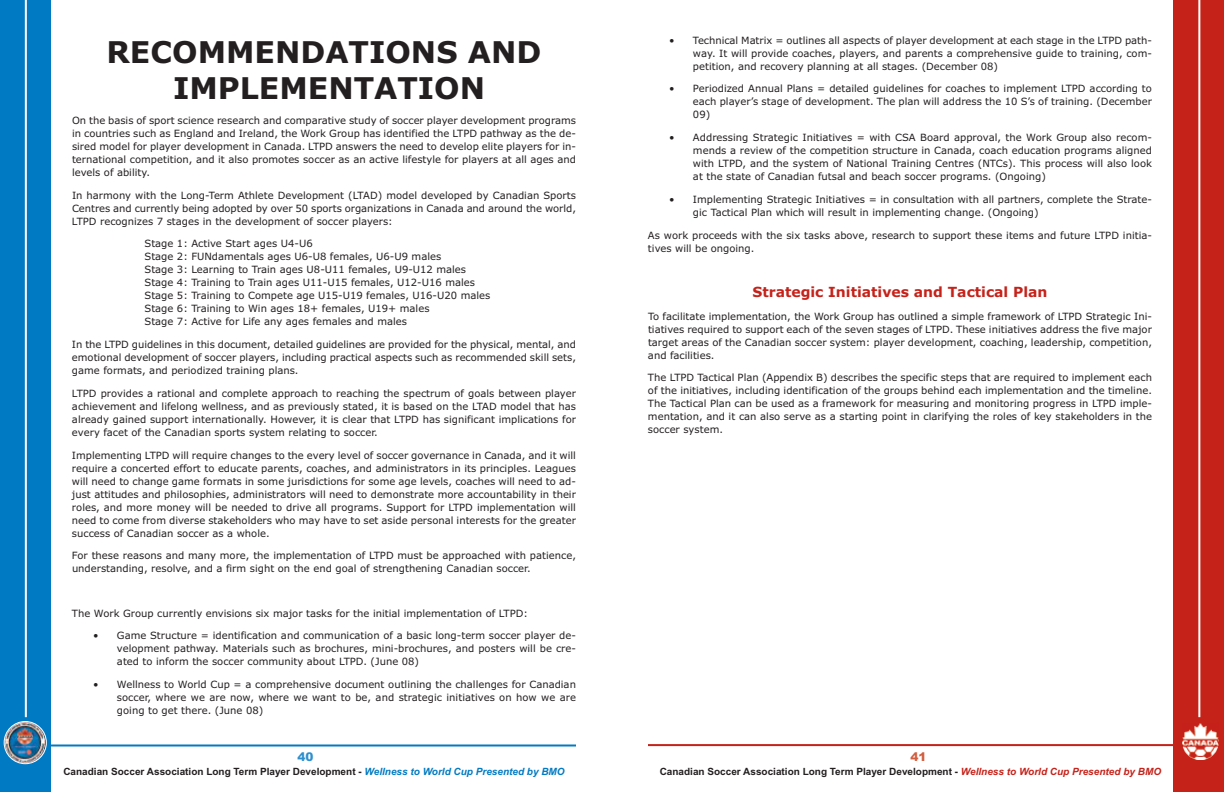
<style>
.page{position:relative;width:1224px;height:792px;background:#fff}
.page>*{position:absolute;margin:0;border:0;box-sizing:border-box;transform-origin:0 0}
.t1{font:700 30px/36px "Verdana";color:#231f20;text-align:center}
.t2{font:700 14px "Verdana";color:#c5221a}
.t3{font:900 12px "Arial";color:#d15e3f}
.t4{font:900 12px "Arial";color:#2e8fce}
.t5{font:10px/13px "Verdana";color:#231f20;text-align:justify}
.t6{font:700 10px "Arial";color:#231f20}
.s1{font-style:italic;color:#007ac2}
.s2{font-style:italic;color:#c5221a}
</style>
<div class="page">
<div style="left:1174px;top:0;width:50px;height:792px;background:#c5221a"></div>
<hr style="left:1198px;top:0;width:2px;height:717px;background:#fff">
<hr style="left:648px;top:744px;width:527px;height:2px;background:#c5221a">
<img style="left:1182px;top:723px;width:36px;height:36px">
<hr style="left:16px;top:744px;width:560px;height:2px;background:#007ac2">
<div style="left:0;top:0;width:51px;height:792px;background:#007ac2"></div>
<hr style="left:25px;top:0;width:2px;height:717px;background:#fff">
<img style="left:4px;top:721px;width:43px;height:43px">
<h1 class="t1" style="left:106px;top:35px;width:437px">RECOMMENDATIONS AND<br>IMPLEMENTATION</h1>
<p class="t5" style="left:72px;top:114px;width:506px">On the basis of sport science research and comparative study of soccer player development programs in countries such as England and Ireland, the Work Group has identified the LTPD pathway as the de&shy;sired model for player development in Canada. LTPD answers the need to develop elite players for in&shy;ternational competition, and it also promotes soccer as an active lifestyle for players at all ages and levels of ability.</p>
<p class="t5" style="left:72px;top:189px;width:506px">In harmony with the Long-Term Athlete Development (LTAD) model developed by Canadian Sports Centres and currently being adopted by over 50 sports organizations in Canada and around the world, LTPD recognizes 7 stages in the development of soccer players:</p>
<p class="t5" style="left:145px;top:237px;width:347px;text-align:left">Stage 1: Active Start ages U4-U6<br>Stage 2: FUNdamentals ages U6-U8 females, U6-U9 males<br>Stage 3: Learning to Train ages U8-U11 females, U9-U12 males Stage 4: Training to Train ages U11-U15 females, U12-U16 males Stage 5: Training to Compete age U15-U19 females, U16-U20 males Stage 6: Training to Win ages 18+ females, U19+ males<br>Stage 7: Active for Life any ages females and males</p>
<p class="t5" style="left:72px;top:338px;width:506px">In the LTPD guidelines in this document, detailed guidelines are provided for the physical, mental, and emotional development of soccer players, including practical aspects such as recommended skill sets, game formats, and periodized training plans.</p>
<p class="t5" style="left:72px;top:387px;width:506px">LTPD provides a rational and complete approach to reaching the spectrum of goals between player achievement and lifelong wellness, and as previously stated, it is based on the LTAD model that has already gained support internationally. However, it is clear that LTPD has significant implications for every facet of the Canadian sports system relating to soccer.</p>
<p class="t5" style="left:72px;top:449px;width:506px">Implementing LTPD will require changes to the every level of soccer governance in Canada, and it will require a concerted effort to educate parents, coaches, and administrators in its principles. Leagues will need to change game formats in some jurisdictions for some age levels, coaches will need to ad&shy;just attitudes and philosophies, administrators will need to demonstrate more accountability in their roles, and more money will be needed to drive all programs. Support for LTPD implementation will need to come from diverse stakeholders who may have to set aside personal interests for the greater success of Canadian soccer as a whole.</p>
<p class="t5" style="left:72px;top:549px;width:506px">For these reasons and many more, the implementation of LTPD must be approached with patience, understanding, resolve, and a firm sight on the end goal of strengthening Canadian soccer.</p>
<p class="t5" style="left:72px;top:607px;width:458px">The Work Group currently envisions six major tasks for the initial implementation of LTPD:</p>
<p class="t5" style="left:117px;top:630px;width:460px;text-indent:-24px">• Game Structure = identification and communication of a basic long-term soccer player de&shy;velopment pathway. Materials such as brochures, mini-brochures, and posters will be cre&shy;ated to inform the soccer community about LTPD. (June 08)</p>
<p class="t5" style="left:117px;top:678px;width:461px;text-indent:-24px">• Wellness to World Cup = a comprehensive document outlining the challenges for Canadian soccer, where we are now, where we want to be, and strategic initiatives on how we are going to get there. (June 08)</p>
<p class="t4" style="left:298px;top:750px;width:18px">40</p>
<p class="t6" style="left:63px;top:765px;width:503px">Canadian Soccer Association Long Term Player Development - <span class="s1">Wellness to World Cup Presented by BMO</span></p>
<p class="t5" style="left:693px;top:34px;width:461px;text-indent:-24px">• Technical Matrix = outlines all aspects of player development at each stage in the LTPD path&shy;way. It will provide coaches, players, and parents a comprehensive guide to training, com&shy;petition, and recovery planning at all stages. (December 08)</p>
<p class="t5" style="left:693px;top:82px;width:461px;text-indent:-24px">• Periodized Annual Plans = detailed guidelines for coaches to implement LTPD according to each player’s stage of development. The plan will address the 10 S’s of training. (December 09)</p>
<p class="t5" style="left:693px;top:131px;width:461px;text-indent:-24px">• Addressing Strategic Initiatives = with CSA Board approval, the Work Group also recom&shy;mends a review of the competition structure in Canada, coach education programs aligned with LTPD, and the system of National Training Centres (NTCs). This process will also look at the state of Canadian futsal and beach soccer programs. (Ongoing)</p>
<p class="t5" style="left:693px;top:193px;width:460px;text-indent:-24px">• Implementing Strategic Initiatives = in consultation with all partners, complete the Strate&shy;gic Tactical Plan which will result in implementing change. (Ongoing)</p>
<p class="t5" style="left:648px;top:229px;width:505px">As work proceeds with the six tasks above, research to support these items and future LTPD initia&shy;tives will be ongoing.</p>
<h2 class="t2" style="left:752px;top:284px;width:297px">Strategic Initiatives and Tactical Plan</h2>
<p class="t5" style="left:648px;top:310px;width:505px">To facilitate implementation, the Work Group has outlined a simple framework of LTPD Strategic Ini&shy;tiatives required to support each of the seven stages of LTPD. These initiatives address the five major target areas of the Canadian soccer system: player development, coaching, leadership, competition, and facilities.</p>
<p class="t5" style="left:648px;top:371px;width:506px">The LTPD Tactical Plan (Appendix B) describes the specific steps that are required to implement each of the initiatives, including identification of the groups behind each implementation and the timeline.<br>The Tactical Plan can be used as a framework for measuring and monitoring progress in LTPD imple&shy;mentation, and it can also serve as a starting point in clarifying the roles of key stakeholders in the soccer system.</p>
<p class="t3" style="left:911px;top:750px;width:18px">41</p>
<p class="t6" style="left:660px;top:766px;width:503px">Canadian Soccer Association Long Term Player Development - <span class="s2">Wellness to World Cup Presented by BMO</span></p>
</div>
